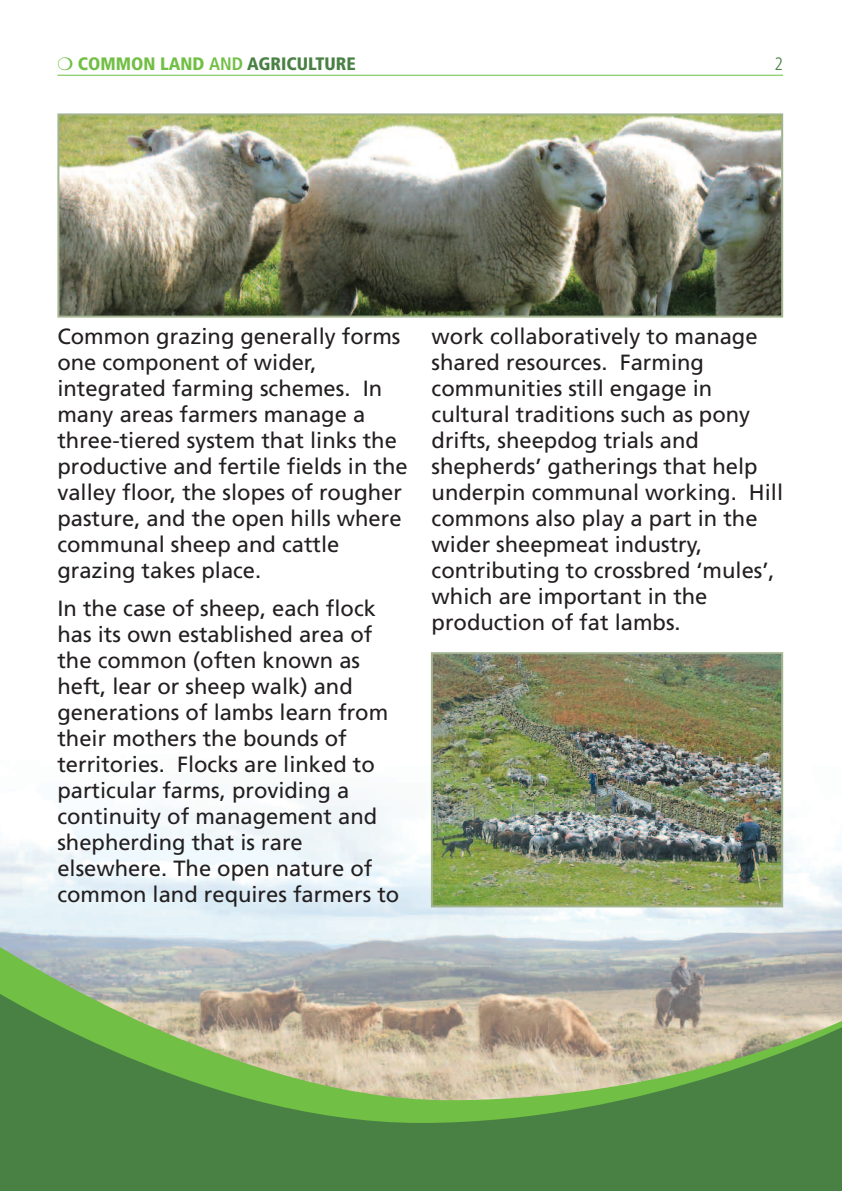
<style>
.page{position:relative;width:842px;height:1191px;background:#fff}
.page>*{position:absolute;margin:0;border:0;box-sizing:border-box;transform-origin:0 0}
.t1{font:22px/26px "Frutiger";color:#231f20}
.t2{font:900 condensed 18px "Frutiger";color:#488143}
.t3{font:300 condensed 18px "Frutiger";color:#488143}
.s1{color:#71bf44}
.s2{font-weight:700;color:#71bf44}
</style>
<div class="page">
<hr style="left:57px;top:75px;width:726px;height:1px;background:#71bf44">
<img style="left:60px;top:116px;width:720px;height:198px">
<div style="left:57px;top:113px;width:726px;height:204px;border:2px solid #a2b390"></div>
<img style="left:434px;top:655px;width:346px;height:249px">
<div style="left:431px;top:652px;width:352px;height:255px;border:2px solid #a2b390"></div>
<svg style="left:0;top:929px;width:842px;height:47px"></svg>
<svg style="left:0;top:976px;width:842px;height:215px"></svg>
<p class="t2" style="left:78px;top:57px;width:279px"><span class="s1">COMMON LAND</span> <span class="s2">AND</span> AGRICULTURE</p>
<p class="t3" style="left:774px;top:57px;width:10px">2</p>
<p class="t1" style="left:57px;top:325px;width:352px">Common grazing generally forms one component of wider, integrated farming schemes. In many areas farmers manage a three-tiered system that links the productive and fertile fields in the valley floor, the slopes of rougher pasture, and the open hills where communal sheep and cattle grazing takes place.</p>
<p class="t1" style="left:57px;top:596px;width:343px">In the case of sheep, each flock has its own established area of the common (often known as heft, lear or sheep walk) and generations of lambs learn from their mothers the bounds of territories. Flocks are linked to particular farms, providing a continuity of management and shepherding that is rare elsewhere. The open nature of common land requires farmers to</p>
<p class="t1" style="left:432px;top:325px;width:353px">work collaboratively to manage shared resources. Farming communities still engage in cultural traditions such as pony drifts, sheepdog trials and shepherds’ gatherings that help underpin communal working. Hill commons also play a part in the wider sheepmeat industry, contributing to crossbred ‘mules’, which are important in the production of fat lambs.</p>
</div>
